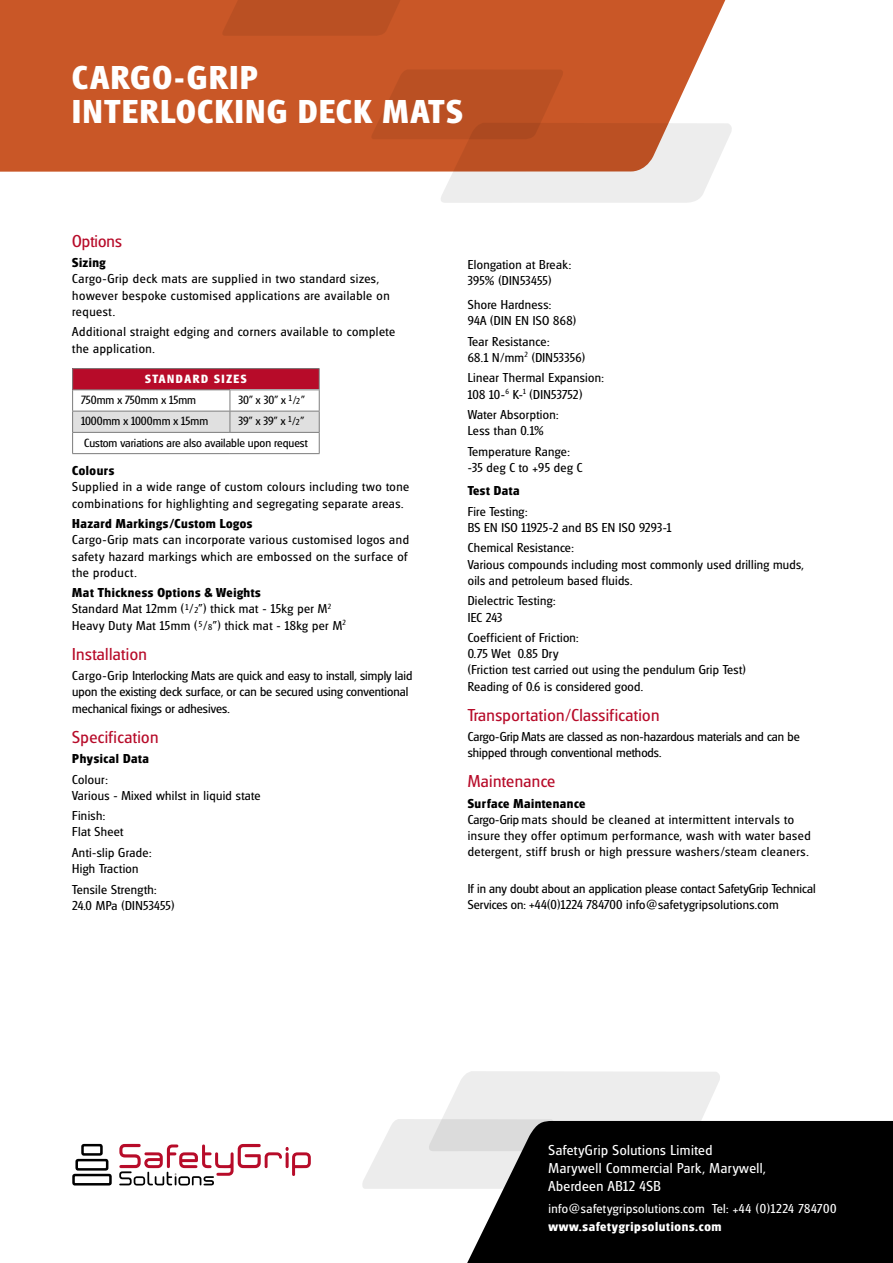
<style>
.page{position:relative;width:893px;height:1263px;background:#fff}
.page>*{position:absolute;margin:0;border:0;box-sizing:border-box;transform-origin:0 0}
.t1{font:700 34.5px/34.5px "Glasgow";letter-spacing:.05em;color:#fff}
.t2{font:18px "Glasgow";letter-spacing:.02em;color:#b70b29}
.t3{font:18px "Glasgow";color:#b70b29}
.t4{font:15px/18px "Glasgow";letter-spacing:.03em;color:#fff}
.t5{font:13.5px/16.2px "Glasgow";letter-spacing:.025em;color:#000}
.t6{font:13.5px/16.2px "Glasgow";color:#000}
.t7{font:700 13.5px "Glasgow";letter-spacing:.04em;color:#000}
.t8{font:13.5px "Glasgow";letter-spacing:.03em;color:#fff}
.t9{font:700 13.5px "Glasgow";letter-spacing:.05em;color:#fff}
.t10{font:12.45px/21.3px "Glasgow";color:#000;text-align:right}
.t11{font:700 12.45px "Glasgow";letter-spacing:.13em;color:#fff}
.s1{font-size:12px}
.s2{font-size:9px}
.s3{font-weight:700}
</style>
<div class="page">
<div style="left:0;top:0;width:726px;height:172px;background:#c95727"></div>
<svg style="left:370px;top:69px;width:362px;height:134px;background:#d28d70"></svg>
<svg style="left:221px;top:0;width:194px;height:36px;background:#bc5123"></svg>
<svg style="left:72px;top:1144px;width:40px;height:41px"></svg>
<svg style="left:119px;top:1144px;width:192px;height:41px"></svg>
<hr style="left:72px;top:368px;width:158px;height:1px;background:#7c7c7c">
<hr style="left:230px;top:368px;width:90px;height:1px;background:#7c7c7c">
<svg style="left:72px;top:369px;width:248px;height:84px"></svg>
<hr style="left:72px;top:453px;width:158px;height:1px;background:#7c7c7c">
<hr style="left:230px;top:453px;width:90px;height:1px;background:#7c7c7c">
<svg style="left:362px;top:1071px;width:358px;height:118px"></svg>
<svg style="left:467px;top:1121px;width:426px;height:142px;background:#131313"></svg>
<h1 class="t1" style="left:72px;top:61px;width:392px">CARGO-GRIP<br>INTERLOCKING DECK MATS</h1>
<h2 class="t3" style="left:72px;top:231px;width:51px">Options</h2>
<p class="t7" style="left:72px;top:255px;width:35px">Sizing</p>
<p class="t5" style="left:72px;top:271px;width:319px">Cargo-Grip deck mats are supplied in two standard sizes, however bespoke customised applications are available on request.</p>
<p class="t5" style="left:72px;top:324px;width:324px">Additional straight edging and corners available to complete the application.</p>
<p class="t11" style="left:145px;top:372px;width:103px">STANDARD SIZES</p>
<p class="t10" style="left:81px;top:390px;width:116px">750mm x 750mm x 15mm</p>
<p class="t10" style="left:238px;top:390px;width:68px">30” x 30” x <sup>1</sup><span class="s1">/</span><span class="s2">2</span>”</p>
<p class="t10" style="left:81px;top:411px;width:129px">1000mm x 1000mm x 15mm</p>
<p class="t10" style="left:84px;top:411px;width:225px">39” x 39” x <sup>1</sup><span class="s1">/</span><span class="s2">2</span>”<br>Custom variations are also available upon request</p>
<p class="t7" style="left:72px;top:463px;width:44px">Colours</p>
<p class="t5" style="left:72px;top:479px;width:339px">Supplied in a wide range of custom colours including two tone combinations for highlighting and segregating separate areas.</p>
<p class="t7" style="left:72px;top:516px;width:182px">Hazard Markings/Custom Logos</p>
<p class="t5" style="left:72px;top:532px;width:338px;text-align:justify">Cargo-Grip mats can incorporate various customised logos and safety hazard markings which are embossed on the surface of the product.</p>
<p class="t5" style="left:72px;top:585px;width:275px"><span class="s3">Mat Thickness Options &amp; Weights<br></span>Standard Mat 12mm (<sup>1</sup>/<span class="s2">2</span>”) thick mat - 15kg per M<sup>2<br></sup>Heavy Duty Mat 15mm (<sup>5</sup>/<span class="s2">8</span>”) thick mat - 18kg per M<sup>2</sup></p>
<h2 class="t2" style="left:72px;top:644px;width:76px">Installation</h2>
<p class="t6" style="left:72px;top:668px;width:342px">Cargo-Grip Interlocking Mats are quick and easy to install, simply laid upon the existing deck surface, or can be secured using conventional mechanical fixings or adhesives.</p>
<h2 class="t2" style="left:72px;top:727px;width:88px">Specification</h2>
<p class="t7" style="left:72px;top:751px;width:78px">Physical Data</p>
<p class="t5" style="left:72px;top:771px;width:190px">Colour:<br>Various - Mixed whilst in liquid state</p>
<p class="t5" style="left:72px;top:808px;width:53px">Finish:<br>Flat Sheet</p>
<p class="t5" style="left:72px;top:845px;width:81px">Anti-slip Grade:<br>High Traction</p>
<p class="t5" style="left:72px;top:881px;width:104px">Tensile Strength:<br>24.0 MPa (DIN53455)</p>
<p class="t5" style="left:468px;top:257px;width:105px">Elongation at Break:<br>395% (DIN53455)</p>
<p class="t5" style="left:468px;top:297px;width:110px">Shore Hardness:<br>94A (DIN EN ISO 868)</p>
<p class="t5" style="left:468px;top:333px;width:119px">Tear Resistance:<br>68.1 N/mm<sup>2</sup> (DIN53356)</p>
<p class="t5" style="left:468px;top:370px;width:138px">Linear Thermal Expansion:<br>108 10-<sup>6</sup> K-<sup>1</sup> (DIN53752)</p>
<p class="t5" style="left:468px;top:407px;width:92px">Water Absorption:<br>Less than 0.1%</p>
<p class="t5" style="left:468px;top:443px;width:116px">Temperature Range: -35 deg C to +95 deg C</p>
<p class="t7" style="left:468px;top:483px;width:53px">Test Data</p>
<p class="t5" style="left:468px;top:504px;width:205px">Fire Testing:<br>BS EN ISO 11925-2 and BS EN ISO 9293-1</p>
<p class="t5" style="left:468px;top:540px;width:338px">Chemical Resistance:<br>Various compounds including most commonly used drilling muds, oils and petroleum based fluids.</p>
<p class="t5" style="left:468px;top:593px;width:89px">Dielectric Testing:<br>IEC 243</p>
<p class="t5" style="left:468px;top:630px;width:280px">Coefficient of Friction:<br>0.75 Wet 0.85 Dry<br>(Friction test carried out using the pendulum Grip Test)<br>Reading of 0.6 is considered good.</p>
<h2 class="t2" style="left:468px;top:705px;width:193px">Transportation/Classification</h2>
<p class="t6" style="left:468px;top:729px;width:334px">Cargo-Grip Mats are classed as non-hazardous materials and can be shipped through conventional methods.</p>
<h2 class="t2" style="left:468px;top:771px;width:89px">Maintenance</h2>
<p class="t7" style="left:468px;top:796px;width:119px">Surface Maintenance</p>
<p class="t5" style="left:468px;top:812px;width:344px">Cargo-Grip mats should be cleaned at intermittent intervals to insure they offer optimum performance, wash with water based detergent, stiff brush or high pressure washers/steam cleaners.</p>
<p class="t6" style="left:468px;top:881px;width:349px">If in any doubt about an application please contact SafetyGrip Technical<br>Services on: +44(0)1224 784700 info@safetygripsolutions.com</p>
<p class="t4" style="left:549px;top:1141px;width:219px">SafetyGrip Solutions Limited<br>Marywell Commercial Park, Marywell,<br>Aberdeen AB12 4SB</p>
<p class="t8" style="left:549px;top:1201px;width:289px">info@safetygripsolutions.com Tel: +44 (0)1224 784700</p>
<p class="t9" style="left:549px;top:1219px;width:175px">www.safetygripsolutions.com</p>
</div>
